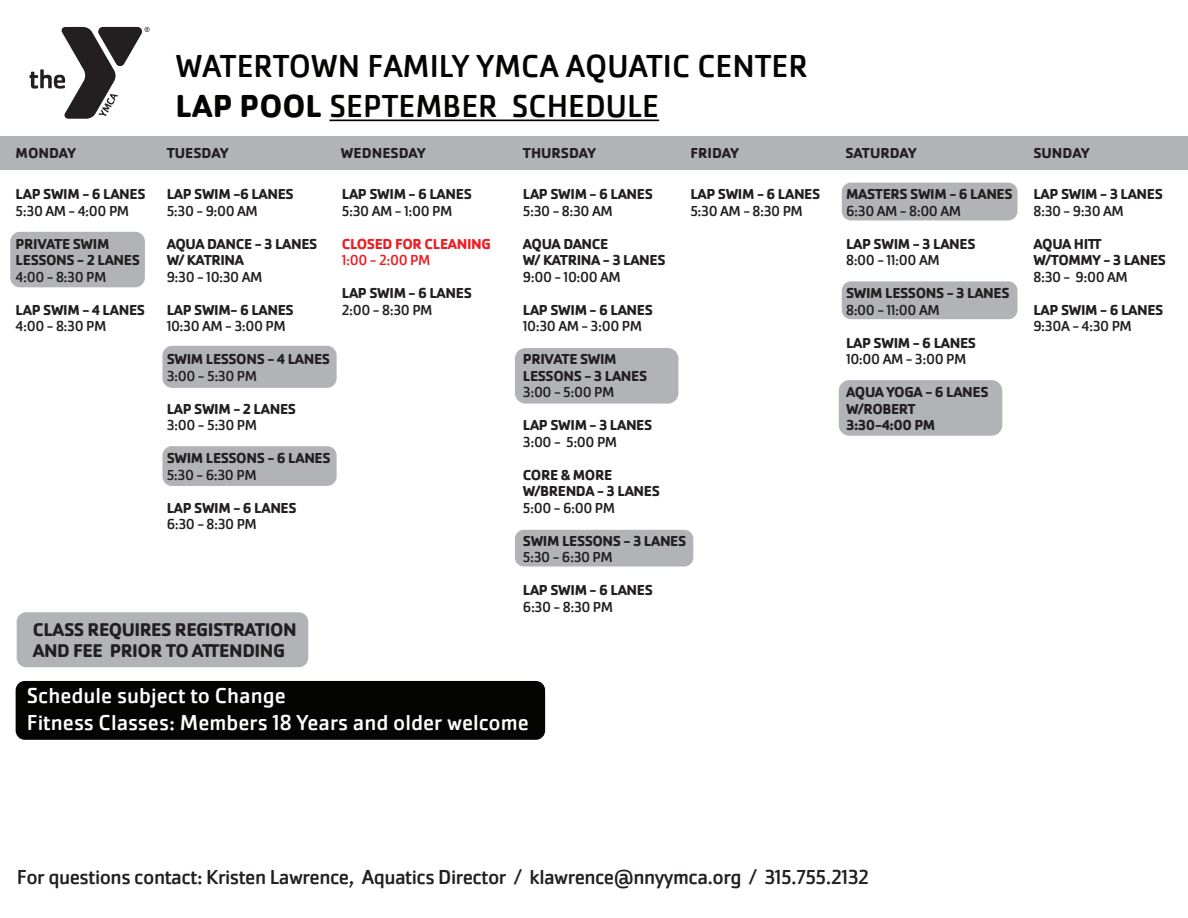
<style>
.page{position:relative;width:1188px;height:918px;background:#fff}
.page>*{position:absolute;margin:0;border:0;box-sizing:border-box;transform-origin:0 0}
.t1{font:33px/39.6px "Cachet Pro";color:#040503}
.t2{font:22.5px/27px "Cachet Pro";color:#fff}
.t3{font:21px "Cachet Pro";letter-spacing:-.025em;color:#231f20}
.t4{font:700 19.2px/21px "Cachet Pro";letter-spacing:-.025em;color:#231f20}
.t5{font:700 15px/16.5px "Cachet Pro";letter-spacing:-.025em;color:#231f20}
.t6{font:15px "Cachet Pro";letter-spacing:-.025em;color:#231f20}
.t7{font:700 15px "Cachet Pro";color:#231f20}
.t8{font:700 15px "Cachet Pro";letter-spacing:-.025em;color:#ee1d23}
.t9{font:15px "Cachet Pro";color:#ee1d23}
.t10{font:700 15px "Cachet Pro";letter-spacing:-.005em;color:#231f20}
.s1{font-weight:700}
</style>
<div class="page">
<div style="left:10px;top:232px;width:135px;height:55px;background:#b2b3b7;border-radius:10px"></div>
<div style="left:515px;top:348px;width:163px;height:56px;background:#b2b3b7;border-radius:11px"></div>
<div style="left:839px;top:380px;width:163px;height:56px;background:#b2b3b7;border-radius:11px"></div>
<div style="left:515px;top:530px;width:178px;height:37px;background:#b2b3b7;border-radius:9px"></div>
<div style="left:842px;top:183px;width:175px;height:37px;background:#b2b3b7;border-radius:9px"></div>
<div style="left:842px;top:281px;width:175px;height:38px;background:#b2b3b7;border-radius:9px"></div>
<div style="left:162px;top:346px;width:175px;height:42px;background:#b2b3b7;border-radius:10px"></div>
<div style="left:162px;top:446px;width:175px;height:40px;background:#b2b3b7;border-radius:9px"></div>
<div style="left:16px;top:681px;width:529px;height:59px;background:#040503;border-radius:9px"></div>
<hr style="left:329px;top:120px;width:330px;height:1px;background:#040503">
<div style="left:0;top:136px;width:1188px;height:34px;background:#b2b3b7"></div>
<svg style="left:29px;top:27px;width:121px;height:92px"></svg>
<div style="left:17px;top:612px;width:291px;height:55px;background:#b2b3b7;border-radius:9px"></div>
<h1 class="t1" style="left:176px;top:47px;width:634px">WATERTOWN FAMILY YMCA AQUATIC CENTER<br><span class="s1">LAP POOL</span> SEPTEMBER SCHEDULE</h1>
<p class="t5" style="left:16px;top:145px;width:62px">MONDAY</p>
<p class="t7" style="left:167px;top:144px;width:63px">TUESDAY</p>
<p class="t7" style="left:341px;top:144px;width:86px">WEDNESDAY</p>
<p class="t7" style="left:523px;top:144px;width:75px">THURSDAY</p>
<p class="t5" style="left:690px;top:145px;width:50px">FRIDAY</p>
<p class="t10" style="left:845px;top:144px;width:73px">SATURDAY</p>
<p class="t5" style="left:1033px;top:145px;width:58px">SUNDAY</p>
<p class="t5" style="left:16px;top:186px;width:132px">LAP SWIM - 6 LANES</p>
<p class="t6" style="left:16px;top:202px;width:115px">5:30 AM - 4:00 PM</p>
<p class="t5" style="left:16px;top:236px;width:126px">PRIVATE SWIM<br>LESSONS - 2 LANES</p>
<p class="t6" style="left:16px;top:268px;width:92px">4:00 - 8:30 PM</p>
<p class="t5" style="left:16px;top:302px;width:131px">LAP SWIM - 4 LANES</p>
<p class="t6" style="left:16px;top:318px;width:92px">4:00 - 8:30 PM</p>
<p class="t5" style="left:167px;top:186px;width:129px">LAP SWIM -6 LANES</p>
<p class="t6" style="left:167px;top:202px;width:93px">5:30 - 9:00 AM</p>
<p class="t5" style="left:167px;top:236px;width:152px">AQUA DANCE - 3 LANES<br>W/ KATRINA</p>
<p class="t6" style="left:167px;top:268px;width:97px">9:30 - 10:30 AM</p>
<p class="t5" style="left:167px;top:302px;width:129px">LAP SWIM- 6 LANES</p>
<p class="t6" style="left:167px;top:318px;width:121px">10:30 AM - 3:00 PM</p>
<p class="t5" style="left:167px;top:351px;width:165px">SWIM LESSONS - 4 LANES</p>
<p class="t6" style="left:167px;top:367px;width:92px">3:00 - 5:30 PM</p>
<p class="t5" style="left:167px;top:401px;width:131px">LAP SWIM - 2 LANES</p>
<p class="t6" style="left:167px;top:417px;width:92px">3:00 - 5:30 PM</p>
<p class="t5" style="left:167px;top:450px;width:166px">SWIM LESSONS - 6 LANES</p>
<p class="t6" style="left:167px;top:466px;width:91px">5:30 - 6:30 PM</p>
<p class="t5" style="left:167px;top:500px;width:132px">LAP SWIM - 6 LANES</p>
<p class="t6" style="left:167px;top:516px;width:92px">6:30 - 8:30 PM</p>
<p class="t5" style="left:1033px;top:186px;width:131px">LAP SWIM - 3 LANES</p>
<p class="t6" style="left:1033px;top:202px;width:92px">8:30 - 9:30 AM</p>
<p class="t5" style="left:1033px;top:236px;width:134px">AQUA HITT<br>W/TOMMY - 3 LANES</p>
<p class="t6" style="left:1033px;top:268px;width:96px">8:30 - 9:00 AM</p>
<p class="t5" style="left:1033px;top:302px;width:132px">LAP SWIM - 6 LANES</p>
<p class="t6" style="left:1033px;top:318px;width:100px">9:30A - 4:30 PM</p>
<p class="t5" style="left:342px;top:186px;width:132px">LAP SWIM - 6 LANES</p>
<p class="t6" style="left:342px;top:202px;width:112px">5:30 AM - 1:00 PM</p>
<p class="t8" style="left:342px;top:234px;width:151px">CLOSED FOR CLEANING</p>
<p class="t9" style="left:342px;top:252px;width:90px">1:00 - 2:00 PM</p>
<p class="t5" style="left:342px;top:285px;width:132px">LAP SWIM - 6 LANES</p>
<p class="t6" style="left:342px;top:301px;width:92px">2:00 - 8:30 PM</p>
<p class="t5" style="left:523px;top:186px;width:132px">LAP SWIM - 6 LANES</p>
<p class="t6" style="left:523px;top:202px;width:91px">5:30 - 8:30 AM</p>
<p class="t5" style="left:523px;top:236px;width:144px">AQUA DANCE<br>W/ KATRINA - 3 LANES</p>
<p class="t6" style="left:523px;top:268px;width:100px">9:00 - 10:00 AM</p>
<p class="t5" style="left:523px;top:302px;width:132px">LAP SWIM - 6 LANES</p>
<p class="t6" style="left:523px;top:318px;width:121px">10:30 AM - 3:00 PM</p>
<p class="t5" style="left:523px;top:351px;width:126px">PRIVATE SWIM<br>LESSONS - 3 LANES</p>
<p class="t6" style="left:523px;top:384px;width:93px">3:00 - 5:00 PM</p>
<p class="t5" style="left:523px;top:417px;width:131px">LAP SWIM - 3 LANES</p>
<p class="t6" style="left:523px;top:433px;width:96px">3:00 - 5:00 PM</p>
<p class="t5" style="left:523px;top:467px;width:139px">CORE &amp; MORE<br>W/BRENDA - 3 LANES</p>
<p class="t6" style="left:523px;top:499px;width:94px">5:00 - 6:00 PM</p>
<p class="t5" style="left:523px;top:533px;width:165px">SWIM LESSONS - 3 LANES</p>
<p class="t6" style="left:523px;top:549px;width:91px">5:30 - 6:30 PM</p>
<p class="t5" style="left:523px;top:582px;width:132px">LAP SWIM - 6 LANES</p>
<p class="t6" style="left:523px;top:598px;width:92px">6:30 - 8:30 PM</p>
<p class="t5" style="left:690px;top:186px;width:132px">LAP SWIM - 6 LANES</p>
<p class="t6" style="left:690px;top:202px;width:114px">5:30 AM - 8:30 PM</p>
<p class="t5" style="left:846px;top:186px;width:168px">MASTERS SWIM - 6 LANES</p>
<p class="t6" style="left:846px;top:202px;width:117px">6:30 AM - 8:00 AM</p>
<p class="t5" style="left:846px;top:236px;width:131px">LAP SWIM - 3 LANES</p>
<p class="t6" style="left:846px;top:252px;width:95px">8:00 - 11:00 AM</p>
<p class="t5" style="left:846px;top:285px;width:165px">SWIM LESSONS - 3 LANES</p>
<p class="t6" style="left:846px;top:301px;width:95px">8:00 - 11:00 AM</p>
<p class="t5" style="left:846px;top:335px;width:132px">LAP SWIM - 6 LANES</p>
<p class="t6" style="left:846px;top:351px;width:122px">10:00 AM - 3:00 PM</p>
<p class="t5" style="left:846px;top:384px;width:144px">AQUA YOGA - 6 LANES<br>W/ROBERT<br>3:30-4:00 PM</p>
<p class="t4" style="left:33px;top:619px;width:265px">CLASS REQUIRES REGISTRATION<br>AND FEE PRIOR TO ATTENDING</p>
<h2 class="t2" style="left:27px;top:683px;width:504px">Schedule subject to Change<br>Fitness Classes: Members 18 Years and older welcome</h2>
<h3 class="t3" style="left:17px;top:865px;width:854px">For questions contact: Kristen Lawrence, Aquatics Director / klawrence@nnyymca.org / 315.755.2132</h3>
</div>
